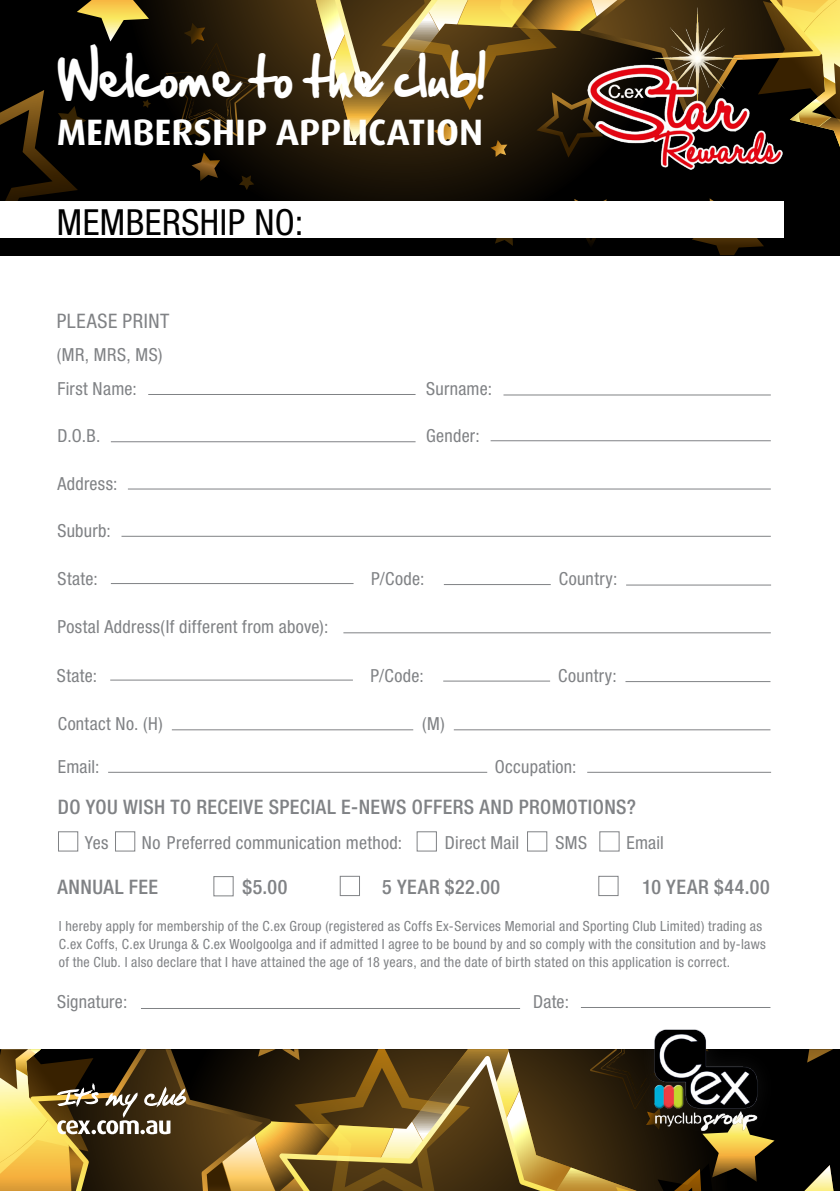
<style>
.page{position:relative;width:840px;height:1191px;background:#fff}
.page>*{position:absolute;margin:0;border:0;box-sizing:border-box;transform-origin:0 0}
.t1{font:47.6px "Hand Of Sean";letter-spacing:-.02em;color:#fff}
.t2{font:700 36.8px "Dax OT";color:#fff}
.t3{font:condensed 36px "Helvetica Neue";letter-spacing:.015em;color:#000}
.t4{font:500 condensed 20px "Helvetica Neue";letter-spacing:.02em;color:#808285}
.t5{font:condensed 20px "Helvetica Neue";letter-spacing:.03em;color:#808285}
.t6{font:condensed 18px/33.6px "Helvetica Neue";letter-spacing:.015em;color:#808285}
.t7{font:condensed 14px/18px "Helvetica Neue";letter-spacing:.025em;color:#808285}
</style>
<div class="page">
<div style="left:0;top:0;width:839px;height:255px;background:#000"></div>
<svg style="left:149px;top:0;width:420px;height:201px"></svg>
<svg style="left:692px;top:198px;width:71px;height:57px"></svg>
<svg style="left:77px;top:0;width:72px;height:42px"></svg>
<svg style="left:239px;top:175px;width:15px;height:15px"></svg>
<svg style="left:191px;top:152px;width:29px;height:29px"></svg>
<svg style="left:495px;top:238px;width:18px;height:8px"></svg>
<svg style="left:166px;top:23px;width:95px;height:115px"></svg>
<svg style="left:143px;top:99px;width:8px;height:9px"></svg>
<svg style="left:0;top:90px;width:86px;height:111px"></svg>
<svg style="left:564px;top:199px;width:43px;height:46px"></svg>
<svg style="left:315px;top:0;width:524px;height:158px;background:#665226"></svg>
<div style="left:0;top:201px;width:782px;height:37px;background:#fff"></div>
<hr style="left:625px;top:584px;width:145px;height:1px;background:#808285">
<hr style="left:148px;top:394px;width:267px;height:1px;background:#808285">
<hr style="left:503px;top:394px;width:267px;height:1px;background:#808285">
<hr style="left:111px;top:441px;width:304px;height:1px;background:#808285">
<hr style="left:490px;top:440px;width:280px;height:1px;background:#808285">
<hr style="left:128px;top:488px;width:642px;height:1px;background:#808285">
<hr style="left:121px;top:536px;width:649px;height:1px;background:#808285">
<hr style="left:111px;top:583px;width:242px;height:1px;background:#808285">
<hr style="left:443px;top:584px;width:107px;height:1px;background:#808285">
<hr style="left:108px;top:772px;width:379px;height:1px;background:#808285">
<hr style="left:172px;top:729px;width:241px;height:1px;background:#808285">
<hr style="left:587px;top:772px;width:183px;height:1px;background:#808285">
<div style="left:58px;top:831px;width:20px;height:20px;border:1px solid #808285"></div>
<div style="left:115px;top:831px;width:20px;height:20px;border:1px solid #808285"></div>
<div style="left:416px;top:831px;width:20px;height:20px;border:1px solid #808285"></div>
<div style="left:526px;top:831px;width:21px;height:20px;border:1px solid #808285"></div>
<div style="left:599px;top:831px;width:20px;height:20px;border:1px solid #808285"></div>
<div style="left:339px;top:875px;width:21px;height:21px;border:1px solid #808285"></div>
<div style="left:598px;top:875px;width:20px;height:21px;border:1px solid #808285"></div>
<hr style="left:141px;top:1008px;width:379px;height:1px;background:#808285">
<hr style="left:580px;top:1007px;width:190px;height:1px;background:#808285">
<hr style="left:343px;top:632px;width:427px;height:1px;background:#808285">
<hr style="left:625px;top:681px;width:145px;height:1px;background:#808285">
<hr style="left:110px;top:679px;width:243px;height:1px;background:#808285">
<hr style="left:443px;top:680px;width:107px;height:1px;background:#808285">
<div style="left:774px;top:1049px;width:59px;height:142px;background:#000"></div>
<svg style="left:804px;top:1165px;width:29px;height:26px"></svg>
<svg style="left:806px;top:1049px;width:26px;height:13px"></svg>
<svg style="left:0;top:1049px;width:774px;height:142px;background:#685226"></svg>
<div style="left:634px;top:1009px;width:142px;height:139px;background:#fff;opacity:.07"></div>
<img style="left:647px;top:1026px;width:114px;height:106px">
<img style="left:586px;top:1px;width:196px;height:169px">
<hr style="left:453px;top:729px;width:317px;height:1px;background:#808285">
<div style="left:213px;top:876px;width:20px;height:20px;border:1px solid #808285"></div>
<h1 class="t1" style="left:57px;top:34px;width:431px">Welcome to the club!</h1>
<h2 class="t2" style="left:57px;top:109px;width:428px">MEMBERSHIP APPLICATION</h2>
<h3 class="t3" style="left:57px;top:201px;width:248px">MEMBERSHIP NO:</h3>
<h3 class="t5" style="left:57px;top:309px;width:114px">PLEASE PRINT</h3>
<p class="t6" style="left:57px;top:338px;width:107px">(MR, MRS, MS)<br>First Name:</p>
<p class="t6" style="left:426px;top:372px;width:67px">Surname:</p>
<p class="t6" style="left:57px;top:419px;width:45px">D.O.B.</p>
<p class="t6" style="left:426px;top:419px;width:55px">Gender:</p>
<p class="t6" style="left:57px;top:466px;width:62px">Address:</p>
<p class="t6" style="left:57px;top:513px;width:55px">Suburb:</p>
<p class="t6" style="left:57px;top:562px;width:42px">State:</p>
<p class="t6" style="left:371px;top:562px;width:55px">P/Code:</p>
<p class="t6" style="left:558px;top:562px;width:60px">Country:</p>
<p class="t6" style="left:57px;top:610px;width:272px">Postal Address(If different from above):</p>
<p class="t6" style="left:57px;top:658px;width:42px">State:</p>
<p class="t6" style="left:370px;top:658px;width:55px">P/Code:</p>
<p class="t6" style="left:558px;top:658px;width:60px">Country:</p>
<p class="t6" style="left:422px;top:707px;width:24px">(M)</p>
<p class="t6" style="left:58px;top:707px;width:107px">Contact No. (H)</p>
<p class="t6" style="left:58px;top:750px;width:43px">Email:</p>
<p class="t6" style="left:494px;top:750px;width:83px">Occupation:</p>
<h3 class="t4" style="left:58px;top:794px;width:579px">DO YOU WISH TO RECEIVE SPECIAL E-NEWS OFFERS AND PROMOTIONS?</h3>
<p class="t6" style="left:85px;top:825px;width:25px">Yes</p>
<p class="t6" style="left:142px;top:825px;width:261px">No Preferred communication method:</p>
<p class="t6" style="left:444px;top:825px;width:76px">Direct Mail</p>
<p class="t6" style="left:555px;top:825px;width:33px">SMS</p>
<p class="t6" style="left:626px;top:825px;width:39px">Email</p>
<h3 class="t4" style="left:57px;top:875px;width:102px">ANNUAL FEE</h3>
<h3 class="t4" style="left:382px;top:875px;width:119px">5 YEAR $22.00</h3>
<h3 class="t4" style="left:641px;top:874px;width:129px">10 YEAR $44.00</h3>
<p class="t7" style="left:59px;top:917px;width:708px">I hereby apply for membership of the C.ex Group (registered as Coffs Ex-Services Memorial and Sporting Club Limited) trading as<br>C.ex Coffs, C.ex Urunga &amp; C.ex Woolgoolga and if admitted I agree to be bound by and so comply with the consitution and by-laws of the Club. I also declare that I have attained the age of 18 years, and the date of birth stated on this application is correct.</p>
<p class="t6" style="left:57px;top:985px;width:72px">Signature:</p>
<p class="t6" style="left:532px;top:985px;width:37px">Date:</p>
<h3 class="t4" style="left:242px;top:875px;width:47px">$5.00</h3>
</div>
